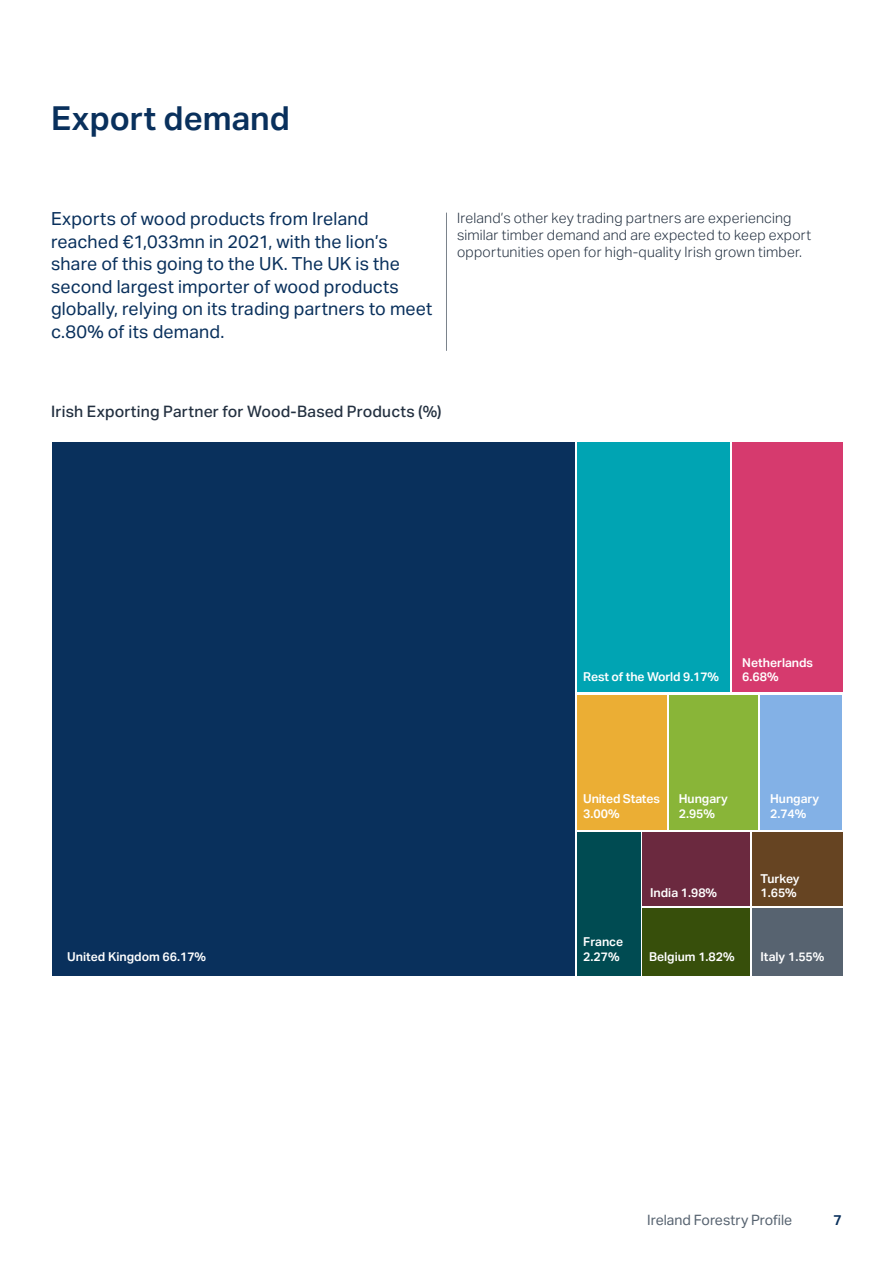
<style>
.page{position:relative;width:893px;height:1263px;background:#fff}
.page>*{position:absolute;margin:0;border:0;box-sizing:border-box;transform-origin:0 0}
.t1{font:600 33px "Aktiv Grotesk";letter-spacing:.005em;color:#09305c}
.t2{font:18px/22.5px "Aktiv Grotesk";letter-spacing:.005em;color:#09305c}
.t3{font:500 15.75px "Aktiv Grotesk";letter-spacing:.015em;color:#233040}
.t4{font:300 14.25px/17.1px "Aktiv Grotesk";letter-spacing:.01em;color:#233040}
.t5{font:14.25px "Aktiv Grotesk";letter-spacing:-.005em;color:#576370}
.t6{font:600 14.25px "Aktiv Grotesk";color:#09305c}
.t7{font:600 12.3px/14.7px "Aktiv Grotesk";color:#fff}
</style>
<div class="page">
<hr style="left:446px;top:213px;width:1px;height:138px;background:#7b838c">
<div style="left:52px;top:443px;width:523px;height:533px;background:#09305c"></div>
<div style="left:577px;top:832px;width:63px;height:144px;background:#004b52"></div>
<div style="left:643px;top:908px;width:107px;height:68px;background:#374f0b"></div>
<div style="left:752px;top:908px;width:90px;height:68px;background:#576370"></div>
<div style="left:752px;top:832px;width:90px;height:73px;background:#642"></div>
<div style="left:643px;top:832px;width:107px;height:74px;background:#6b293f"></div>
<div style="left:577px;top:695px;width:90px;height:134px;background:#ebae34"></div>
<div style="left:670px;top:695px;width:88px;height:134px;background:#89b538"></div>
<div style="left:760px;top:695px;width:82px;height:134px;background:#83b1e6"></div>
<div style="left:577px;top:443px;width:152px;height:249px;background:#00a4b3"></div>
<div style="left:732px;top:443px;width:110px;height:249px;background:#d63a6e"></div>
<h1 class="t1" style="left:51px;top:99px;width:240px">Export demand</h1>
<p class="t2" style="left:51px;top:208px;width:383px">Exports of wood products from Ireland reached €1,033mn in 2021, with the lion’s share of this going to the UK. The UK is the second largest importer of wood products globally, relying on its trading partners to meet c.80% of its demand.</p>
<p class="t4" style="left:457px;top:209px;width:356px">Ireland’s other key trading partners are experiencing similar timber demand and are expected to keep export opportunities open for high-quality Irish grown timber.</p>
<p class="t3" style="left:51px;top:403px;width:392px">Irish Exporting Partner for Wood-Based Products (%)</p>
<p class="t7" style="left:67px;top:949px;width:140px">United Kingdom 66.17%</p>
<p class="t7" style="left:583px;top:670px;width:137px">Rest of the World 9.17%</p>
<p class="t7" style="left:742px;top:655px;width:72px">Netherlands<br>6.68%</p>
<p class="t7" style="left:583px;top:791px;width:78px">United States<br>3.00%</p>
<p class="t7" style="left:679px;top:791px;width:51px">Hungary<br>2.95%</p>
<p class="t7" style="left:770px;top:791px;width:51px">Hungary<br>2.74%</p>
<p class="t7" style="left:583px;top:935px;width:41px">France<br>2.27%</p>
<p class="t7" style="left:650px;top:886px;width:69px">India 1.98%</p>
<p class="t7" style="left:649px;top:949px;width:87px">Belgium 1.82%</p>
<p class="t7" style="left:760px;top:871px;width:41px">Turkey<br>1.65%</p>
<p class="t7" style="left:760px;top:949px;width:65px">Italy 1.55%</p>
<p class="t5" style="left:647px;top:1211px;width:147px">Ireland Forestry Profile</p>
<p class="t6" style="left:833px;top:1211px;width:10px">7</p>
</div>
